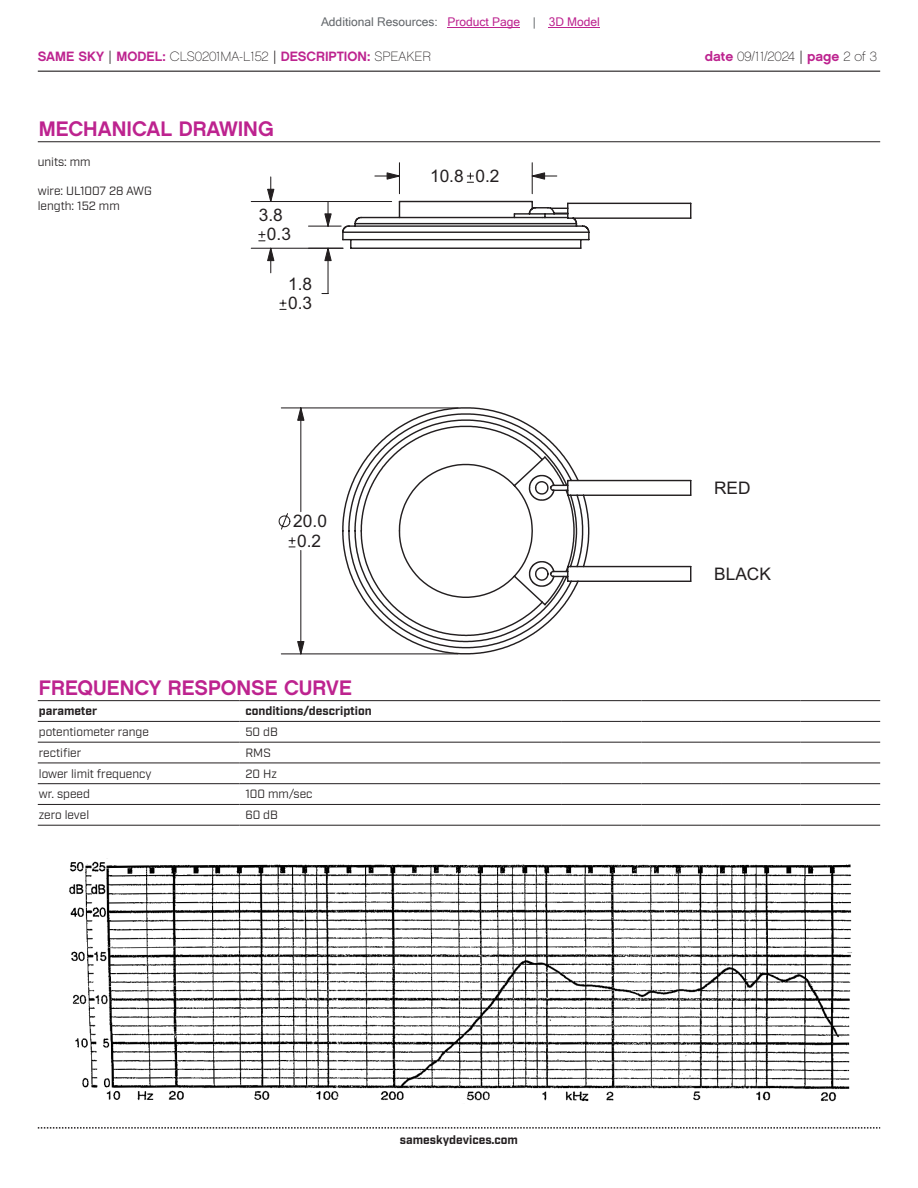
<style>
.page{position:relative;width:918px;height:1188px;background:#fff}
.page>*{position:absolute;margin:0;border:0;box-sizing:border-box;transform-origin:0 0}
.t1{font:21px "Chalet New York Nineteen Sixty";color:#bd238f}
.t2{font:17.25px/19.4px "Arial";color:#231f20;text-align:center}
.t3{font:13.5px "Chalet New York Nineteen Sixty";color:#bd238f}
.t4{font:13.5px "Chalet Paris Nineteen Sixty";letter-spacing:-.005em;color:#231f20}
.t5{font:12px/14.4px "Industry";color:#231f20}
.t6{font:700 12px "Industry";color:#231f20}
.t7{font:12px "Microsoft Sans Serif";color:#63676b}
.s1{color:#bd238f}
.s2{font-family:"Industry";color:#231f20}
.s3{font-family:"Chalet Paris Nineteen Sixty";color:#231f20}
.s4{font-family:"Chalet New York Nineteen Sixty";color:#bd238f}
.s5{font-family:"Industry"}
</style>
<div class="page">
<hr style="left:38px;top:71px;width:842px;height:1px;background:#231f20">
<svg style="left:38px;top:1127px;width:842px;height:2px"></svg>
<hr style="left:38px;top:141px;width:842px;height:1px;background:#231f20">
<svg style="left:341px;top:200px;width:351px;height:454px"></svg>
<hr style="left:309px;top:226px;width:32px;height:1px;background:#231f20">
<hr style="left:328px;top:248px;width:1px;height:46px;background:#231f20">
<hr style="left:532px;top:175px;width:25px;height:2px;background:#231f20">
<svg style="left:467px;top:173px;width:7px;height:10px"></svg>
<hr style="left:399px;top:163px;width:1px;height:31px;background:#231f20">
<hr style="left:532px;top:163px;width:1px;height:31px;background:#231f20">
<hr style="left:375px;top:175px;width:24px;height:2px;background:#231f20">
<svg style="left:259px;top:232px;width:6px;height:9px"></svg>
<hr style="left:251px;top:201px;width:141px;height:1px;background:#231f20">
<hr style="left:251px;top:248px;width:92px;height:1px;background:#231f20">
<svg style="left:324px;top:247px;width:8px;height:15px"></svg>
<svg style="left:324px;top:202px;width:8px;height:25px"></svg>
<svg style="left:386px;top:172px;width:13px;height:8px"></svg>
<svg style="left:531px;top:172px;width:15px;height:8px"></svg>
<svg style="left:267px;top:177px;width:8px;height:24px"></svg>
<svg style="left:289px;top:538px;width:6px;height:9px"></svg>
<hr style="left:281px;top:407px;width:177px;height:1px;background:#231f20">
<hr style="left:281px;top:653px;width:177px;height:1px;background:#231f20">
<hr style="left:300px;top:550px;width:1px;height:104px;background:#231f20">
<svg style="left:266px;top:247px;width:39px;height:283px"></svg>
<svg style="left:296px;top:640px;width:9px;height:14px"></svg>
<hr style="left:38px;top:700px;width:201px;height:1px;background:#231f20">
<hr style="left:239px;top:700px;width:323px;height:1px;background:#231f20">
<hr style="left:562px;top:700px;width:79px;height:1px;background:#231f20">
<hr style="left:641px;top:700px;width:80px;height:1px;background:#231f20">
<hr style="left:721px;top:700px;width:80px;height:1px;background:#231f20">
<hr style="left:801px;top:700px;width:79px;height:1px;background:#231f20">
<hr style="left:38px;top:721px;width:201px;height:1px;background:#231f20">
<hr style="left:239px;top:721px;width:323px;height:1px;background:#231f20">
<hr style="left:562px;top:721px;width:79px;height:1px;background:#231f20">
<hr style="left:641px;top:721px;width:80px;height:1px;background:#231f20">
<hr style="left:721px;top:721px;width:80px;height:1px;background:#231f20">
<hr style="left:801px;top:721px;width:79px;height:1px;background:#231f20">
<hr style="left:38px;top:742px;width:201px;height:1px;background:#231f20">
<hr style="left:239px;top:742px;width:323px;height:1px;background:#231f20">
<hr style="left:562px;top:742px;width:79px;height:1px;background:#231f20">
<hr style="left:641px;top:742px;width:80px;height:1px;background:#231f20">
<hr style="left:721px;top:742px;width:80px;height:1px;background:#231f20">
<hr style="left:801px;top:742px;width:79px;height:1px;background:#231f20">
<hr style="left:38px;top:763px;width:201px;height:1px;background:#231f20">
<hr style="left:239px;top:763px;width:323px;height:1px;background:#231f20">
<hr style="left:562px;top:763px;width:79px;height:1px;background:#231f20">
<hr style="left:641px;top:763px;width:80px;height:1px;background:#231f20">
<hr style="left:721px;top:763px;width:80px;height:1px;background:#231f20">
<hr style="left:801px;top:763px;width:79px;height:1px;background:#231f20">
<hr style="left:38px;top:783px;width:201px;height:1px;background:#231f20">
<hr style="left:239px;top:783px;width:323px;height:1px;background:#231f20">
<hr style="left:562px;top:783px;width:79px;height:1px;background:#231f20">
<hr style="left:641px;top:783px;width:80px;height:1px;background:#231f20">
<hr style="left:721px;top:783px;width:80px;height:1px;background:#231f20">
<hr style="left:801px;top:783px;width:79px;height:1px;background:#231f20">
<hr style="left:38px;top:804px;width:201px;height:1px;background:#231f20">
<hr style="left:239px;top:804px;width:323px;height:1px;background:#231f20">
<hr style="left:562px;top:804px;width:79px;height:1px;background:#231f20">
<hr style="left:641px;top:804px;width:80px;height:1px;background:#231f20">
<hr style="left:721px;top:804px;width:80px;height:1px;background:#231f20">
<hr style="left:801px;top:804px;width:79px;height:1px;background:#231f20">
<hr style="left:38px;top:825px;width:201px;height:1px;background:#231f20">
<hr style="left:239px;top:825px;width:323px;height:1px;background:#231f20">
<hr style="left:562px;top:825px;width:79px;height:1px;background:#231f20">
<hr style="left:641px;top:825px;width:80px;height:1px;background:#231f20">
<hr style="left:721px;top:825px;width:80px;height:1px;background:#231f20">
<hr style="left:801px;top:825px;width:79px;height:1px;background:#231f20">
<img style="left:69px;top:861px;width:783px;height:241px">
<hr style="left:448px;top:27px;width:72px;height:1px;background:#bd238f">
<hr style="left:549px;top:27px;width:51px;height:1px;background:#bd238f">
<p class="t7" style="left:321px;top:15px;width:280px">Additional Resources: <span class="s1">Product Page</span> | <span class="s1">3D Model</span></p>
<p class="t3" style="left:38px;top:47px;width:395px">SAME SKY <span class="s2">|</span> MODEL: <span class="s3">CLS0201MA-L152</span> <span class="s2">|</span> DESCRIPTION: <span class="s3">SPEAKER</span></p>
<p class="t4" style="left:705px;top:48px;width:174px"><span class="s4">date</span> 09/11/2024 <span class="s5">|</span> <span class="s4">page</span> 2 of 3</p>
<h1 class="t1" style="left:39px;top:115px;width:236px">MECHANICAL DRAWING</h1>
<p class="t5" style="left:38px;top:155px;width:54px">units: mm</p>
<p class="t5" style="left:38px;top:184px;width:116px">wire: UL1007 28 AWG length: 152 mm</p>
<h2 class="t2" style="left:259px;top:205px;width:34px">3.8<br>0.3</h2>
<h2 class="t2" style="left:288px;top:274px;width:26px">1.8</h2>
<h2 class="t2" style="left:288px;top:293px;width:26px">0.3</h2>
<h2 class="t2" style="left:430px;top:166px;width:71px">10.8 0.2</h2>
<h2 class="t2" style="left:293px;top:511px;width:35px;text-align:left">20.0<br>0.2</h2>
<h1 class="t1" style="left:39px;top:674px;width:314px">FREQUENCY RESPONSE CURVE</h1>
<p class="t6" style="left:39px;top:704px;width:60px">parameter</p>
<p class="t6" style="left:245px;top:704px;width:128px">conditions/description</p>
<p class="t5" style="left:39px;top:725px;width:112px">potentiometer range</p>
<p class="t5" style="left:245px;top:725px;width:34px">50 dB</p>
<p class="t5" style="left:39px;top:746px;width:44px">rectifier</p>
<p class="t5" style="left:245px;top:746px;width:27px">RMS</p>
<p class="t5" style="left:39px;top:767px;width:114px">lower limit frequency</p>
<p class="t5" style="left:245px;top:767px;width:33px">20 Hz</p>
<p class="t5" style="left:39px;top:787px;width:53px">wr. speed</p>
<p class="t5" style="left:245px;top:787px;width:69px">100 mm/sec</p>
<p class="t5" style="left:39px;top:808px;width:52px">zero level</p>
<p class="t5" style="left:245px;top:808px;width:34px">60 dB</p>
<p class="t6" style="left:400px;top:1132px;width:120px">sameskydevices.com</p>
<h2 class="t2" style="left:714px;top:478px;width:38px">RED</h2>
<h2 class="t2" style="left:714px;top:564px;width:58px">BLACK</h2>
</div>
